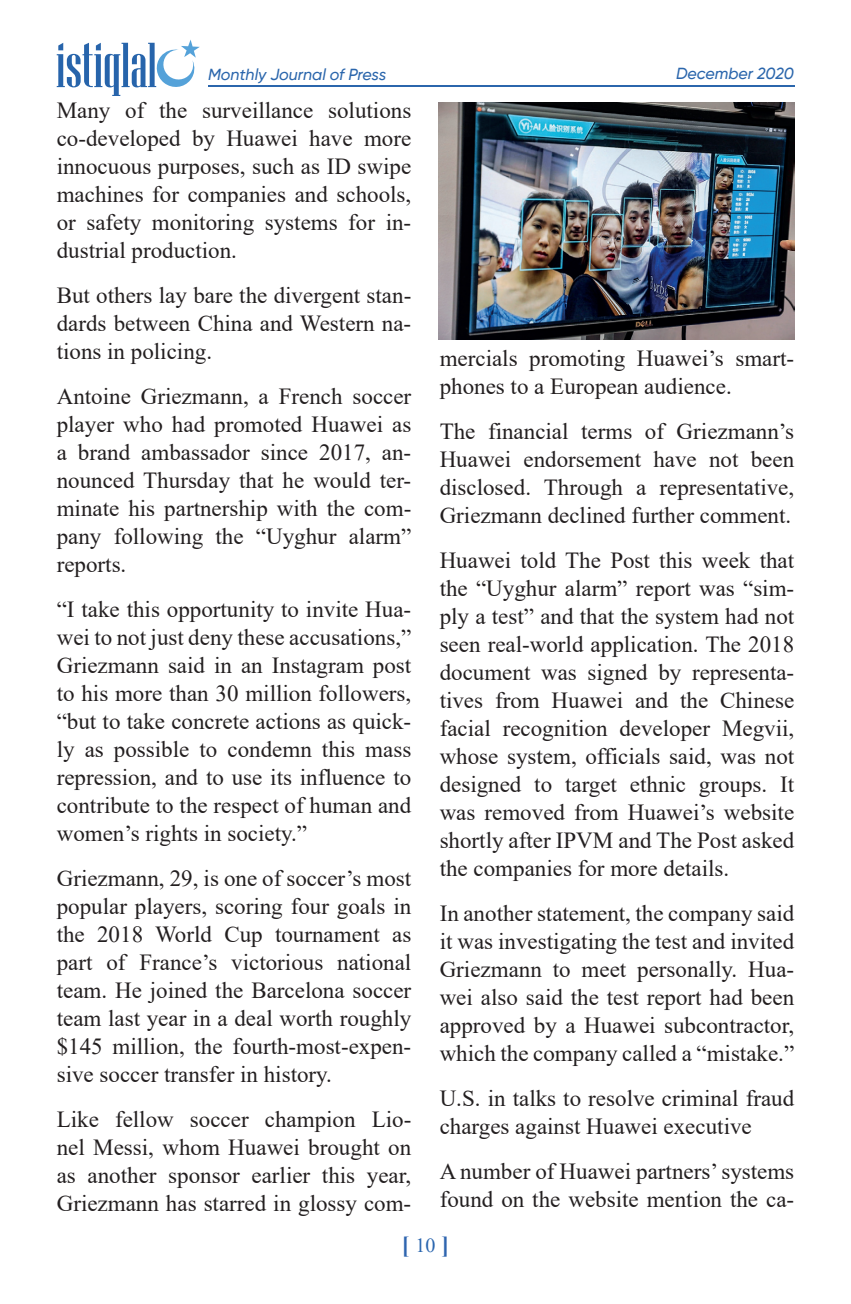
<style>
.page{position:relative;width:851px;height:1304px;background:#fff}
.page>*{position:absolute;margin:0;border:0;box-sizing:border-box;transform-origin:0 0}
.t1{font:23px/28px "Times New Roman";color:#231f20;text-align:justify}
.t2{font:700 23px "Times New Roman";color:#2f65af}
.t3{font:italic 500 16px "Gilroy";color:#2b66ac}
.s1{font-weight:400;font-size:20px;color:#2b66af}
</style>
<div class="page">
<hr style="left:208px;top:85px;width:586px;height:1px;background:#2b66ac">
<svg style="left:57px;top:40px;width:143px;height:56px"></svg>
<img style="left:438px;top:102px;width:356px;height:237px">
<p class="t3" style="left:208px;top:64px;width:180px">Monthly Journal of Press</p>
<p class="t3" style="left:676px;top:64px;width:119px">December 2020</p>
<p class="t1" style="left:57px;top:96px;width:356px">Many of the surveillance solutions co-developed by Huawei have more innocuous purposes, such as ID swipe machines for companies and schools, or safety monitoring systems for in&shy;dustrial production.</p>
<p class="t1" style="left:57px;top:281px;width:356px">But others lay bare the divergent stan&shy;dards between China and Western na&shy;tions in policing.</p>
<p class="t1" style="left:57px;top:382px;width:356px">Antoine Griezmann, a French soccer player who had promoted Huawei as a brand ambassador since 2017, an&shy;nounced Thursday that he would ter&shy;minate his partnership with the com&shy;pany following the “Uyghur alarm” reports.</p>
<p class="t1" style="left:57px;top:594px;width:356px">“I take this opportunity to invite Hua&shy;wei to not just deny these accusations,” Griezmann said in an Instagram post to his more than 30 million followers, “but to take concrete actions as quick&shy;ly as possible to condemn this mass repression, and to use its influence to contribute to the respect of human and women’s rights in society.”</p>
<p class="t1" style="left:57px;top:863px;width:356px">Griezmann, 29, is one of soccer’s most popular players, scoring four goals in the 2018 World Cup tournament as part of France’s victorious national team. He joined the Barcelona soccer team last year in a deal worth roughly $145 million, the fourth-most-expen&shy;sive soccer transfer in history.</p>
<p class="t1" style="left:57px;top:1104px;width:356px">Like fellow soccer champion Lio&shy;nel Messi, whom Huawei brought on as another sponsor earlier this year, Griezmann has starred in glossy com-</p>
<p class="t1" style="left:439px;top:344px;width:356px">mercials promoting Huawei’s smart&shy;phones to a European audience.</p>
<p class="t1" style="left:439px;top:417px;width:356px">The financial terms of Griezmann’s Huawei endorsement have not been disclosed. Through a representative, Griezmann declined further comment.</p>
<p class="t1" style="left:439px;top:546px;width:356px">Huawei told The Post this week that the “Uyghur alarm” report was “sim&shy;ply a test” and that the system had not seen real-world application. The 2018 document was signed by representa&shy;tives from Huawei and the Chinese facial recognition developer Megvii, whose system, officials said, was not designed to target ethnic groups. It was removed from Huawei’s website shortly after IPVM and The Post asked the companies for more details.</p>
<p class="t1" style="left:439px;top:899px;width:356px">In another statement, the company said it was investigating the test and invited Griezmann to meet personally. Hua&shy;wei also said the test report had been approved by a Huawei subcontractor, which the company called a “mistake.”</p>
<p class="t1" style="left:439px;top:1084px;width:356px">U.S. in talks to resolve criminal fraud charges against Huawei executive</p>
<p class="t1" style="left:439px;top:1157px;width:356px">A number of Huawei partners’ systems found on the website mention the ca-</p>
<p class="t2" style="left:402px;top:1227px;width:49px">[ <span class="s1">10</span> ]</p>
</div>
